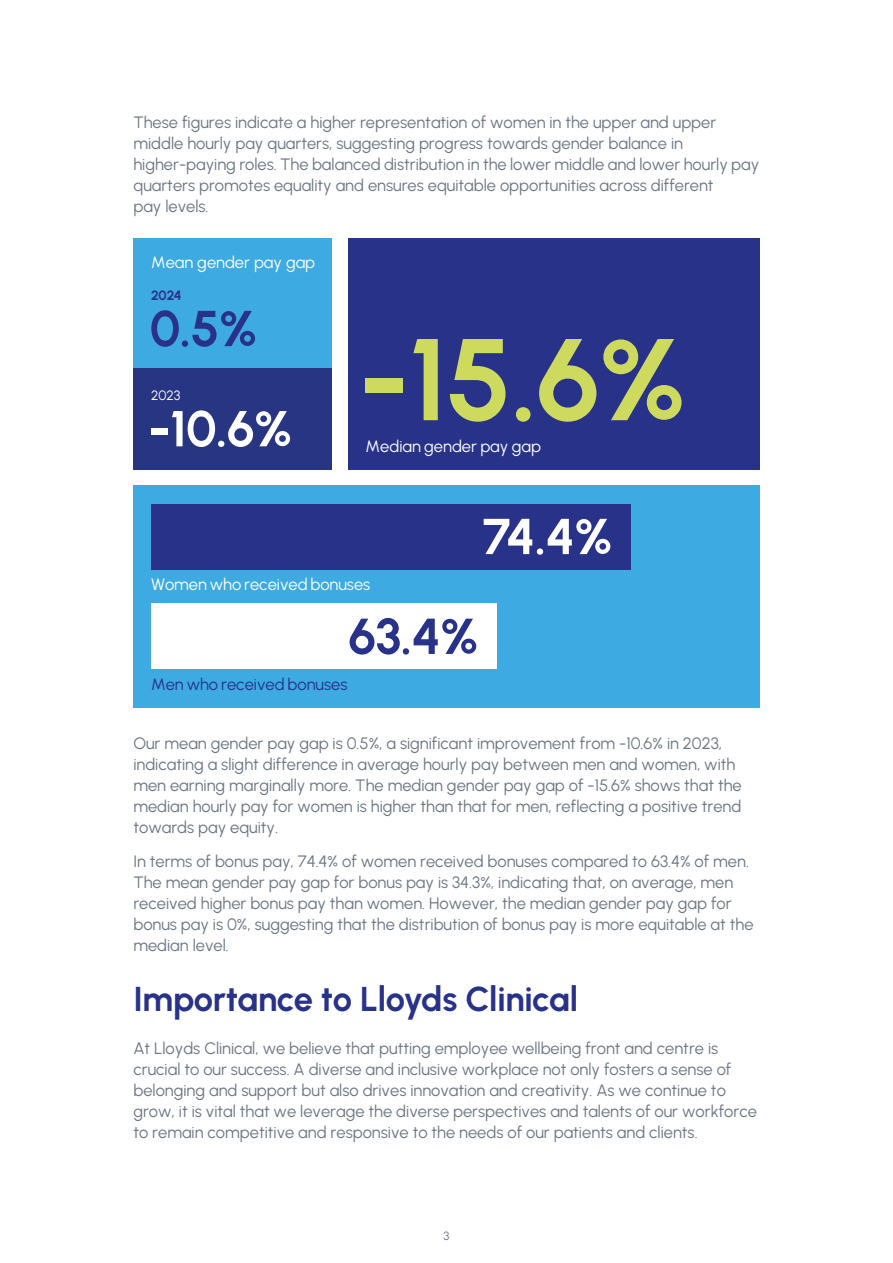
<style>
.page{position:relative;width:893px;height:1263px;background:#fff}
.page>*{position:absolute;margin:0;border:0;box-sizing:border-box;transform-origin:0 0}
.t1{font:700 115.95px "Urbanist";color:#ceda5d}
.t2{font:700 50.4px "Urbanist";color:#fff}
.t3{font:700 50.4px "Urbanist";color:#283288}
.t4{font:700 34.5px "Urbanist";letter-spacing:-.015em;color:#283288}
.t5{font:16.5px/21px "Urbanist";color:#6c7682}
.t6{font:16.5px "Urbanist";color:#fff}
.t7{font:16.5px "Urbanist";color:#283288}
.t8{font:700 13.5px "Urbanist";color:#283288}
.t9{font:13.5px "Urbanist";color:#fff}
.t10{font:12px "Urbanist";color:#6c7682}
</style>
<div class="page">
<div style="left:133px;top:238px;width:199px;height:131px;background:#3daae1"></div>
<div style="left:133px;top:369px;width:199px;height:101px;background:#283583"></div>
<div style="left:348px;top:238px;width:412px;height:232px;background:#283288"></div>
<div style="left:133px;top:486px;width:627px;height:222px;background:#3daae1"></div>
<div style="left:151px;top:504px;width:479px;height:65px;background:#283288"></div>
<div style="left:151px;top:603px;width:345px;height:66px;background:#fff"></div>
<p class="t5" style="left:133px;top:112px;width:627px">These figures indicate a higher representation of women in the upper and upper middle hourly pay quarters, suggesting progress towards gender balance in higher-paying roles. The balanced distribution in the lower middle and lower hourly pay quarters promotes equality and ensures equitable opportunities across different<br>pay levels.</p>
<p class="t6" style="left:151px;top:252px;width:166px">Mean gender pay gap</p>
<h2 class="t3" style="left:150px;top:298px;width:109px">0.5%</h2>
<p class="t8" style="left:151px;top:288px;width:32px">2024</p>
<p class="t9" style="left:151px;top:388px;width:31px">2023</p>
<h2 class="t2" style="left:148px;top:398px;width:145px">-10.6%</h2>
<h1 class="t1" style="left:359px;top:310px;width:329px">-15.6%</h1>
<p class="t6" style="left:366px;top:437px;width:177px">Median gender pay gap</p>
<h2 class="t2" style="left:483px;top:506px;width:131px">74.4%</h2>
<p class="t6" style="left:151px;top:575px;width:221px">Women who received bonuses</p>
<h2 class="t3" style="left:348px;top:606px;width:131px">63.4%</h2>
<p class="t7" style="left:151px;top:674px;width:198px">Men who received bonuses</p>
<p class="t5" style="left:133px;top:733px;width:610px">Our mean gender pay gap is 0.5%, a significant improvement from -10.6% in 2023, indicating a slight difference in average hourly pay between men and women, with men earning marginally more. The median gender pay gap of -15.6% shows that the median hourly pay for women is higher than that for men, reflecting a positive trend towards pay equity.</p>
<p class="t5" style="left:133px;top:851px;width:622px">In terms of bonus pay, 74.4% of women received bonuses compared to 63.4% of men.<br>The mean gender pay gap for bonus pay is 34.3%, indicating that, on average, men received higher bonus pay than women. However, the median gender pay gap for bonus pay is 0%, suggesting that the distribution of bonus pay is more equitable at the median level.</p>
<h3 class="t4" style="left:133px;top:978px;width:446px">Importance to Lloyds Clinical</h3>
<p class="t5" style="left:133px;top:1037px;width:625px">At Lloyds Clinical, we believe that putting employee wellbeing front and centre is crucial to our success. A diverse and inclusive workplace not only fosters a sense of belonging and support but also drives innovation and creativity. As we continue to grow, it is vital that we leverage the diverse perspectives and talents of our workforce to remain competitive and responsive to the needs of our patients and clients.</p>
<p class="t10" style="left:444px;top:1228px;width:7px">3</p>
</div>
